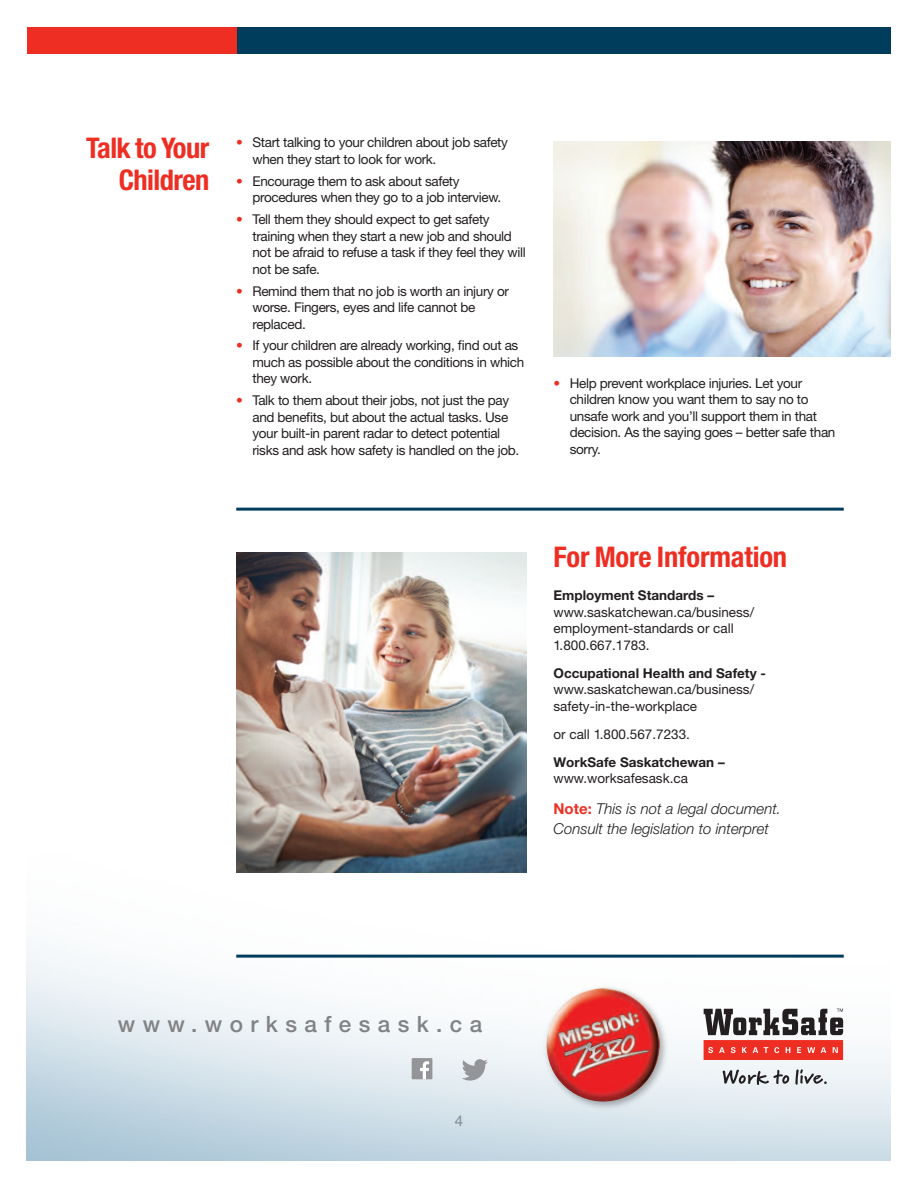
<style>
.page{position:relative;width:918px;height:1188px;background:#fff}
.page>*{position:absolute;margin:0;border:0;box-sizing:border-box;transform-origin:0 0}
.t1{font:700 condensed 28.5px/31.5px "Helvetica Neue LT Std";letter-spacing:-.005em;color:#ee2e22;text-align:right}
.t2{font:500 22.5px "Helvetica Neue LT Std";letter-spacing:.33em;color:#808285}
.t3{font:italic 300 15px/19.5px "Helvetica Neue LT Std";color:#231f20}
.t4{font:15px "Helvetica";color:#838e9b}
.t5{font:13.5px/16.5px "Helvetica Neue LT Std";letter-spacing:-.025em;color:#231f20}
.t6{font:13.5px/16.5px "Helvetica Neue LT Std";color:#231f20}
.t7{font:700 13.5px "Helvetica Neue LT Std";color:#231f20}
.s1{color:#ee2e22}
.s2{font-weight:700;font-style:normal;color:#ee2e22}
</style>
<div class="page">
<img style="left:27px;top:645px;width:864px;height:516px">
<hr style="left:236px;top:508px;width:608px;height:3px;background:#003d5c">
<hr style="left:236px;top:955px;width:608px;height:3px;background:#003d5c">
<img style="left:554px;top:142px;width:337px;height:214px">
<img style="left:236px;top:552px;width:290px;height:320px">
<svg style="left:704px;top:1009px;width:139px;height:51px"></svg>
<svg style="left:723px;top:1069px;width:104px;height:16px"></svg>
<div style="left:412px;top:1058px;width:20px;height:21px;background:#939598"></div>
<svg style="left:420px;top:1061px;width:9px;height:18px"></svg>
<svg style="left:462px;top:1059px;width:26px;height:22px"></svg>
<img style="left:540px;top:982px;width:133px;height:133px">
<img style="left:547px;top:988px;width:113px;height:114px;border-radius:50%">
<div style="left:236px;top:27px;width:655px;height:27px;background:#003d5c"></div>
<div style="left:27px;top:27px;width:209px;height:27px;background:#ee2e22"></div>
<h1 class="t1" style="left:86px;top:135px;width:125px">Talk to Your<br>Children</h1>
<p class="t5" style="left:252px;top:136px;width:257px;text-indent:-16px"><span class="s1">•</span> Start talking to your children about job safety when they start to look for work.</p>
<p class="t5" style="left:252px;top:174px;width:250px;text-indent:-16px"><span class="s1">•</span> Encourage them to ask about safety procedures when they go to a job interview.</p>
<p class="t5" style="left:252px;top:212px;width:275px;text-indent:-16px"><span class="s1">•</span> Tell them they should expect to get safety training when they start a new job and should not be afraid to refuse a task if they feel they will not be safe.</p>
<p class="t5" style="left:252px;top:284px;width:258px;text-indent:-16px"><span class="s1">•</span> Remind them that no job is worth an injury or worse. Fingers, eyes and life cannot be replaced.</p>
<p class="t5" style="left:252px;top:339px;width:273px;text-indent:-16px"><span class="s1">•</span> If your children are already working, find out as much as possible about the conditions in which they work.</p>
<p class="t5" style="left:252px;top:394px;width:268px;text-indent:-16px"><span class="s1">•</span> Talk to them about their jobs, not just the pay and benefits, but about the actual tasks. Use your built-in parent radar to detect potential risks and ask how safety is handled on the job.</p>
<p class="t5" style="left:570px;top:376px;width:267px;text-indent:-16px"><span class="s1">•</span> Help prevent workplace injuries. Let your children know you want them to say no to unsafe work and you’ll support them in that decision. As the saying goes – better safe than sorry.</p>
<h1 class="t1" style="left:554px;top:544px;width:235px">For More Information</h1>
<p class="t7" style="left:554px;top:591px;width:162px">Employment Standards –</p>
<p class="t6" style="left:554px;top:605px;width:202px">www.saskatchewan.ca/business/ employment-standards or call<br>1.800.667.1783.</p>
<p class="t7" style="left:554px;top:668px;width:214px">Occupational Health and Safety -</p>
<p class="t6" style="left:554px;top:682px;width:202px">www.saskatchewan.ca/business/ safety-in-the-workplace</p>
<p class="t6" style="left:554px;top:727px;width:138px">or call 1.800.567.7233.</p>
<p class="t7" style="left:554px;top:757px;width:173px">WorkSafe Saskatchewan –</p>
<p class="t6" style="left:554px;top:772px;width:136px">www.worksafesask.ca</p>
<p class="t3" style="left:554px;top:801px;width:229px"><span class="s2">Note:</span> This is not a legal document.<br>Consult the legislation to interpret</p>
<h2 class="t2" style="left:118px;top:1016px;width:366px">www.worksafesask.ca</h2>
<p class="t4" style="left:455px;top:1112px;width:10px">4</p>
</div>
